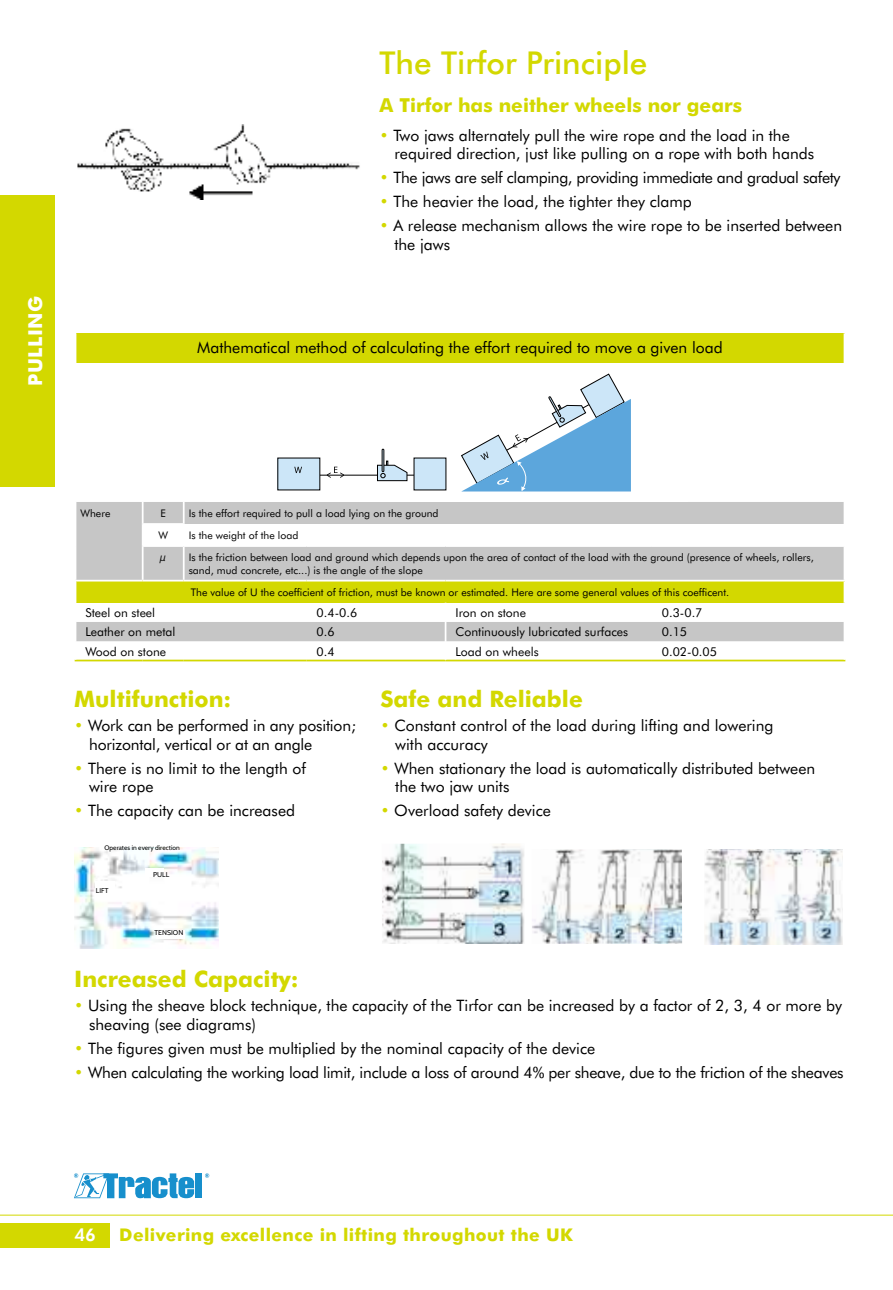
<style>
.page{position:relative;width:893px;height:1290px;background:#fff}
.page>*{position:absolute;margin:0;border:0;box-sizing:border-box;transform-origin:0 0}
.t1{font:500 31.5px "Futura BT";color:#d3d800}
.t2{font:700 22.75px "Futura BT";color:#d3d800}
.t3{font:700 19.25px "Futura BT";color:#d3d800}
.t4{font:700 19.25px "Futura BT";letter-spacing:.02em;color:#fff}
.t5{font:700 17.5px "Futura BT";letter-spacing:.02em;color:#d3d800}
.t6{font:800 17.5px "Futura BT";color:#fff}
.t7{font:15.75px/18.9px "Futura BT";color:#000}
.t8{font:15.75px "Futura BT";letter-spacing:-.02em;color:#000}
.t9{font:12.25px "Futura BT";color:#000}
.t10{font:10.5px/12.6px "Futura BT";color:#000}
.t11{font:7px "Cabin";color:#000}
.t12{font:6.65px "Cabin";color:#000}
.s1{color:#d3d800}
</style>
<div class="page">
<div style="left:0;top:1223px;width:109px;height:24px;background:#d3d800"></div>
<hr style="left:0;top:1214px;width:893px;height:1px;background:#d3d800">
<div style="left:0;top:195px;width:55px;height:291px;background:#d3d800"></div>
<div style="left:195px;top:1173px;width:7px;height:25px;background:#178fcc"></div>
<svg style="left:74px;top:1173px;width:120px;height:25px"></svg>
<svg style="left:205px;top:1173px;width:4px;height:5px"></svg>
<div style="left:76px;top:333px;width:768px;height:30px;background:#d3d800"></div>
<svg style="left:76px;top:502px;width:768px;height:139px;fill:#c6c6c6"></svg>
<div style="left:76px;top:581px;width:768px;height:22px;background:#d3d800"></div>
<hr style="left:142px;top:502px;width:2px;height:21px;background:#fff">
<hr style="left:183px;top:502px;width:2px;height:21px;background:#fff">
<hr style="left:142px;top:523px;width:43px;height:2px;background:#fff">
<hr style="left:142px;top:525px;width:2px;height:20px;background:#fff">
<hr style="left:183px;top:525px;width:2px;height:20px;background:#fff">
<hr style="left:142px;top:545px;width:42px;height:2px;background:#fff">
<hr style="left:142px;top:547px;width:2px;height:33px;background:#fff">
<hr style="left:184px;top:545px;width:123px;height:2px;background:#fff">
<hr style="left:183px;top:547px;width:2px;height:33px;background:#fff">
<hr style="left:307px;top:545px;width:139px;height:2px;background:#fff">
<hr style="left:446px;top:545px;width:206px;height:2px;background:#fff">
<hr style="left:652px;top:545px;width:193px;height:2px;background:#fff">
<hr style="left:75px;top:580px;width:68px;height:1px;background:#fff">
<hr style="left:143px;top:580px;width:41px;height:1px;background:#fff">
<hr style="left:184px;top:580px;width:123px;height:1px;background:#fff">
<hr style="left:307px;top:580px;width:139px;height:1px;background:#fff">
<hr style="left:446px;top:580px;width:206px;height:1px;background:#fff">
<hr style="left:652px;top:580px;width:193px;height:1px;background:#fff">
<hr style="left:75px;top:660px;width:68px;height:1px;background:#d3d800">
<hr style="left:143px;top:660px;width:41px;height:1px;background:#d3d800">
<hr style="left:184px;top:660px;width:123px;height:1px;background:#d3d800">
<hr style="left:307px;top:660px;width:139px;height:1px;background:#d3d800">
<hr style="left:446px;top:660px;width:206px;height:1px;background:#d3d800">
<hr style="left:652px;top:660px;width:193px;height:1px;background:#d3d800">
<svg style="left:445px;top:603px;width:1px;height:57px"></svg>
<hr style="left:320px;top:475px;width:94px;height:1px;background:#000">
<svg style="left:377px;top:461px;width:30px;height:20px"></svg>
<div style="left:382px;top:449px;width:2px;height:23px;border:1px solid #000"></div>
<div style="left:414px;top:458px;width:32px;height:32px;background:#cce6f8"></div>
<div style="left:278px;top:458px;width:42px;height:32px;background:#cce6f8"></div>
<svg style="left:327px;top:467px;width:17px;height:11px"></svg>
<svg style="left:294px;top:467px;width:8px;height:6px"></svg>
<svg style="left:461px;top:373px;width:170px;height:118px"></svg>
<img style="left:75px;top:847px;width:144px;height:101px">
<div style="left:145px;top:868px;width:19px;height:8px;background:#fff"></div>
<div style="left:95px;top:881px;width:20px;height:8px;background:#fff"></div>
<div style="left:156px;top:930px;width:29px;height:9px;background:#fff"></div>
<img style="left:704px;top:849px;width:138px;height:96px">
<img style="left:532px;top:849px;width:150px;height:95px">
<img style="left:382px;top:843px;width:142px;height:101px">
<img style="left:77px;top:124px;width:283px;height:76px">
<p class="t4" style="left:24px;top:386px;width:91px;rotate:-90deg">PULLING</p>
<h1 class="t1" style="left:379px;top:43px;width:269px">The Tirfor Principle</h1>
<p class="t3" style="left:379px;top:93px;width:364px">A Tirfor has neither wheels nor gears</p>
<p class="t7" style="left:394px;top:125px;width:421px;text-indent:-15px"><span class="s1">•</span> Two jaws alternately pull the wire rope and the load in the required direction, just like pulling on a rope with both hands</p>
<p class="t8" style="left:379px;top:168px;width:463px"><span class="s1">•</span> The jaws are self clamping, providing immediate and gradual safety</p>
<p class="t7" style="left:379px;top:192px;width:314px"><span class="s1">•</span> The heavier the load, the tighter they clamp</p>
<p class="t7" style="left:394px;top:216px;width:449px;text-indent:-15px"><span class="s1">•</span> A release mechanism allows the wire rope to be inserted between the jaws</p>
<p class="t7" style="left:197px;top:337px;width:527px">Mathematical method of calculating the effort required to move a given load</p>
<p class="t10" style="left:80px;top:507px;width:31px">Where</p>
<p class="t10" style="left:160px;top:507px;width:7px">E</p>
<p class="t10" style="left:189px;top:507px;width:251px">Is the effort required to pull a load lying on the ground</p>
<p class="t10" style="left:158px;top:529px;width:11px">W</p>
<p class="t10" style="left:189px;top:529px;width:111px">Is the weight of the load</p>
<p class="t10" style="left:160px;top:551px;width:7px">μ</p>
<p class="t10" style="left:189px;top:551px;width:627px">Is the friction between load and ground which depends upon the area of contact of the load with the ground (presence of wheels, rollers, sand, mud concrete, etc...) is the angle of the slope</p>
<p class="t10" style="left:191px;top:585px;width:540px">The value of U the coefficient of friction, must be known or estimated. Here are some general values of this coefficent.</p>
<p class="t9" style="left:85px;top:605px;width:71px">Steel on steel</p>
<p class="t9" style="left:317px;top:605px;width:42px">0.4-0.6</p>
<p class="t9" style="left:455px;top:605px;width:72px">Iron on stone</p>
<p class="t9" style="left:662px;top:605px;width:42px">0.3-0.7</p>
<p class="t9" style="left:85px;top:624px;width:92px">Leather on metal</p>
<p class="t9" style="left:317px;top:624px;width:20px">0.6</p>
<p class="t9" style="left:455px;top:624px;width:174px">Continuously lubricated surfaces</p>
<p class="t9" style="left:662px;top:624px;width:27px">0.15</p>
<p class="t9" style="left:85px;top:644px;width:82px">Wood on stone</p>
<p class="t9" style="left:317px;top:644px;width:20px">0.4</p>
<p class="t9" style="left:455px;top:644px;width:85px">Load on wheels</p>
<p class="t9" style="left:662px;top:644px;width:57px">0.02-0.05</p>
<h2 class="t2" style="left:74px;top:685px;width:159px">Multifunction:</h2>
<p class="t7" style="left:89px;top:715px;width:268px;text-indent:-15px"><span class="s1">•</span> Work can be performed in any position; horizontal, vertical or at an angle</p>
<p class="t7" style="left:89px;top:758px;width:218px;text-indent:-15px"><span class="s1">•</span> There is no limit to the length of wire rope</p>
<p class="t7" style="left:74px;top:801px;width:222px"><span class="s1">•</span> The capacity can be increased</p>
<p class="t12" style="left:105px;top:844px;width:77px">Operates in every direction</p>
<p class="t11" style="left:96px;top:886px;width:14px">LIFT</p>
<p class="t11" style="left:153px;top:870px;width:18px">PULL</p>
<p class="t11" style="left:155px;top:928px;width:30px">TENSION</p>
<h2 class="t2" style="left:380px;top:685px;width:204px">Safe and Reliable</h2>
<p class="t7" style="left:395px;top:715px;width:380px;text-indent:-15px"><span class="s1">•</span> Constant control of the load during lifting and lowering with accuracy</p>
<p class="t7" style="left:395px;top:758px;width:421px;text-indent:-15px"><span class="s1">•</span> When stationary the load is automatically distributed between the two jaw units</p>
<p class="t7" style="left:380px;top:801px;width:172px"><span class="s1">•</span> Overload safety device</p>
<h2 class="t2" style="left:74px;top:965px;width:226px">Increased Capacity:</h2>
<p class="t7" style="left:89px;top:996px;width:754px;text-indent:-15px"><span class="s1">•</span> Using the sheave block technique, the capacity of the Tirfor can be increased by a factor of 2, 3, 4 or more by sheaving (see diagrams)</p>
<p class="t7" style="left:74px;top:1038px;width:523px"><span class="s1">•</span> The figures given must be multiplied by the nominal capacity of the device</p>
<p class="t7" style="left:74px;top:1062px;width:771px"><span class="s1">•</span> When calculating the working load limit, include a loss of around 4% per sheave, due to the friction of the sheaves</p>
<p class="t6" style="left:74px;top:1224px;width:23px">46</p>
<p class="t5" style="left:119px;top:1224px;width:455px">Delivering excellence in lifting throughout the UK</p>
</div>
